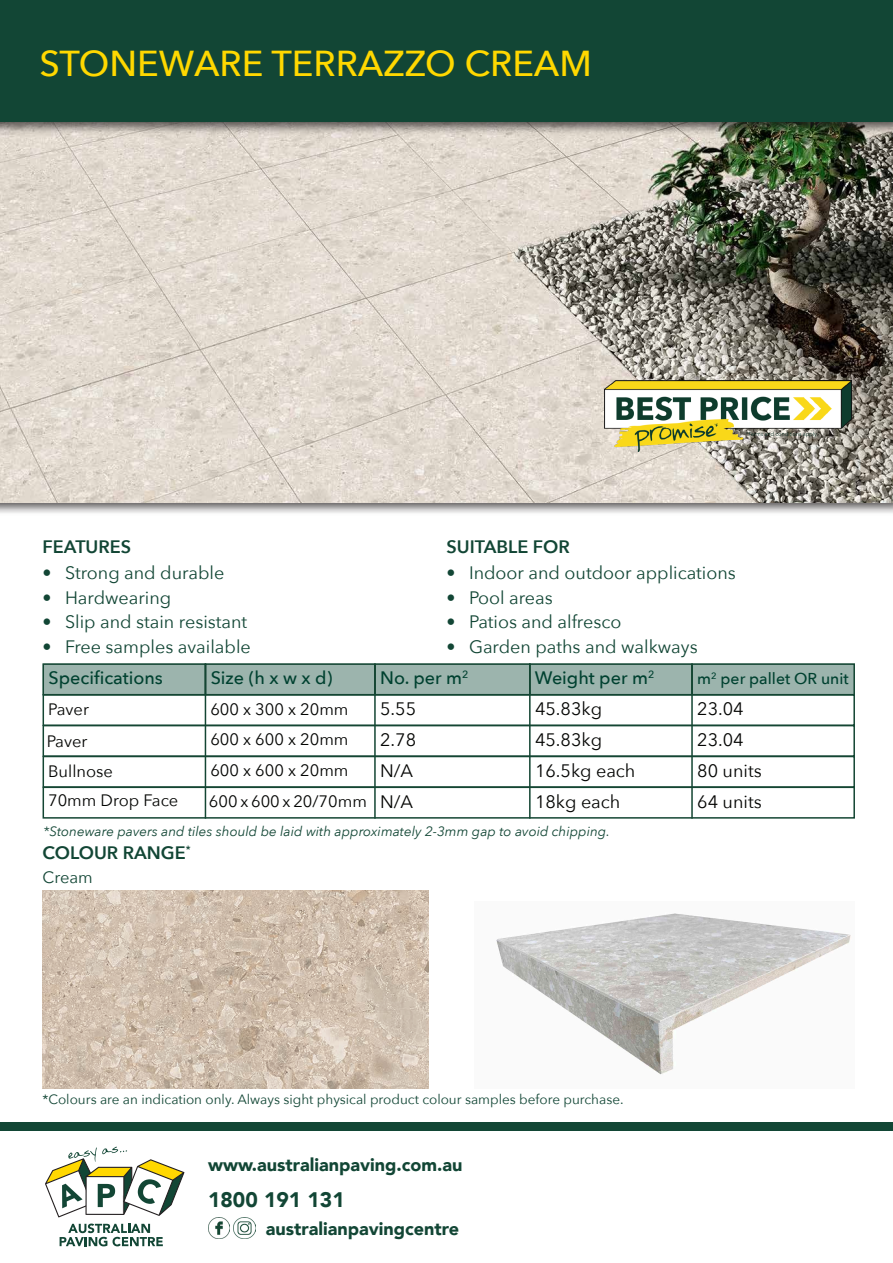
<style>
.page{position:relative;width:893px;height:1263px;background:#fff}
.page>*{position:absolute;margin:0;border:0;box-sizing:border-box;transform-origin:0 0}
.t1{font:500 36px "Avenir Next";color:#ffd800}
.t2{font:900 21px "Avenir";color:#124635}
.t3{font:18px "Avenir Next";color:#124635}
.t4{font:18px "Avenir Next";color:#040503}
.t5{font:900 18px "Avenir";color:#124635}
.t6{font:500 18px "Avenir Next";color:#004130}
.body{font:600 18px "Avenir Next";color:#124635}
.t7{font:16.5px "Avenir Next";color:#040503}
.body_heading{font:16.5px "Avenir Next";letter-spacing:-.005em;color:#124635}
.t8{font:500 15.75px "Avenir Next";color:#004130}
.body-2{font:13.5px "Avenir Next";color:#124635}
.body-3{font:italic 13.5px "Avenir Next";color:#124635}
</style>
<div class="page">
<div style="left:43px;top:786px;width:812px;height:33px;border:2px solid #144633"></div>
<img style="left:43px;top:890px;width:386px;height:199px">
<img style="left:496px;top:913px;width:355px;height:162px">
<div style="left:0;top:398px;width:893px;height:118px;background:#231f20;opacity:.75"></div>
<img style="left:0;top:135px;width:893px;height:367px">
<div style="left:0;top:0;width:893px;height:135px;background:#231f20;opacity:.75"></div>
<div style="left:0;top:0;width:893px;height:121px;background:#124635"></div>
<div style="left:0;top:1123px;width:893px;height:8px;background:#124635"></div>
<svg style="left:60px;top:1223px;width:103px;height:23px"></svg>
<svg style="left:45px;top:1147px;width:139px;height:70px"></svg>
<img style="left:208px;top:1218px;width:21px;height:21px">
<img style="left:234px;top:1218px;width:21px;height:21px">
<img style="left:605px;top:381px;width:246px;height:71px">
<div style="left:43px;top:663px;width:812px;height:32px;background:#9cb4ad"></div>
<div style="left:43px;top:663px;width:163px;height:32px;border:2px solid #144633"></div>
<div style="left:205px;top:663px;width:171px;height:32px;border:2px solid #144633"></div>
<div style="left:374px;top:663px;width:157px;height:32px;border:2px solid #144633"></div>
<div style="left:529px;top:663px;width:164px;height:32px;border:2px solid #144633"></div>
<div style="left:691px;top:663px;width:164px;height:32px;border:2px solid #144633"></div>
<hr style="left:205px;top:663px;width:1px;height:156px;background:#144633">
<hr style="left:374px;top:664px;width:2px;height:155px;background:#144633">
<div style="left:43px;top:694px;width:812px;height:32px;border:2px solid #144633"></div>
<div style="left:43px;top:725px;width:812px;height:32px;border:2px solid #144633"></div>
<hr style="left:691px;top:664px;width:2px;height:155px;background:#144633">
<hr style="left:529px;top:663px;width:2px;height:156px;background:#144633">
<div style="left:43px;top:756px;width:812px;height:32px;border:2px solid #144633"></div>
<p class="t1" style="left:40px;top:33px;width:554px">STONEWARE TERRAZZO CREAM</p>
<p class="body" style="left:42px;top:531px;width:90px">FEATURES</p>
<p class="t3" style="left:42px;top:558px;width:183px">• Strong and durable</p>
<p class="t3" style="left:42px;top:582px;width:130px">• Hardwearing</p>
<p class="t3" style="left:42px;top:607px;width:206px">• Slip and stain resistant</p>
<p class="t3" style="left:42px;top:631px;width:210px">• Free samples available</p>
<p class="body" style="left:446px;top:531px;width:125px">SUITABLE FOR</p>
<p class="t3" style="left:446px;top:558px;width:291px">• Indoor and outdoor applications</p>
<p class="t3" style="left:446px;top:582px;width:108px">• Pool areas</p>
<p class="t3" style="left:446px;top:607px;width:176px">• Patios and alfresco</p>
<p class="t3" style="left:446px;top:631px;width:253px">• Garden paths and walkways</p>
<p class="t6" style="left:49px;top:662px;width:116px">Specifications</p>
<p class="t6" style="left:211px;top:662px;width:123px">Size (h x w x d)</p>
<p class="t6" style="left:380px;top:662px;width:90px">No. per m<sup>2</sup></p>
<p class="t6" style="left:535px;top:662px;width:121px">Weight per m<sup>2</sup></p>
<p class="t8" style="left:697px;top:665px;width:153px">m<sup>2</sup> per pallet OR unit</p>
<p class="t7" style="left:48px;top:695px;width:42px">Paver</p>
<p class="t7" style="left:210px;top:695px;width:140px">600 x 300 x 20mm</p>
<p class="t4" style="left:380px;top:694px;width:37px">5.55</p>
<p class="t4" style="left:535px;top:694px;width:68px">45.83kg</p>
<p class="t4" style="left:697px;top:694px;width:48px">23.04</p>
<p class="t7" style="left:210px;top:726px;width:140px">600 x 600 x 20mm</p>
<p class="t4" style="left:380px;top:725px;width:37px">2.78</p>
<p class="t4" style="left:535px;top:725px;width:68px">45.83kg</p>
<p class="t4" style="left:697px;top:725px;width:48px">23.04</p>
<p class="t7" style="left:47px;top:727px;width:42px">Paver</p>
<p class="t7" style="left:48px;top:757px;width:66px">Bullnose</p>
<p class="t7" style="left:210px;top:757px;width:140px">600 x 600 x 20mm</p>
<p class="t4" style="left:380px;top:756px;width:35px">N/A</p>
<p class="t4" style="left:535px;top:756px;width:102px">16.5kg each</p>
<p class="t4" style="left:697px;top:756px;width:66px">80 units</p>
<p class="t7" style="left:209px;top:787px;width:159px">600 x 600 x 20/70mm</p>
<p class="t4" style="left:380px;top:786px;width:35px">N/A</p>
<p class="t4" style="left:535px;top:786px;width:87px">18kg each</p>
<p class="t4" style="left:697px;top:786px;width:66px">64 units</p>
<p class="t7" style="left:48px;top:786px;width:132px">70mm Drop Face</p>
<p class="body-3" style="left:44px;top:819px;width:568px">*Stoneware pavers and tiles should be laid with approximately 2-3mm gap to avoid chipping.</p>
<p class="body" style="left:43px;top:837px;width:150px">COLOUR RANGE<sup>*</sup></p>
<p class="body_heading" style="left:43px;top:863px;width:52px">Cream</p>
<p class="body-2" style="left:43px;top:1088px;width:583px">*Colours are an indication only. Always sight physical product colour samples before purchase.</p>
<p class="t5" style="left:208px;top:1149px;width:256px">www.australianpaving.com.au</p>
<p class="t2" style="left:208px;top:1181px;width:138px">1800 191 131</p>
<p class="t5" style="left:266px;top:1214px;width:195px">australianpavingcentre</p>
</div>
